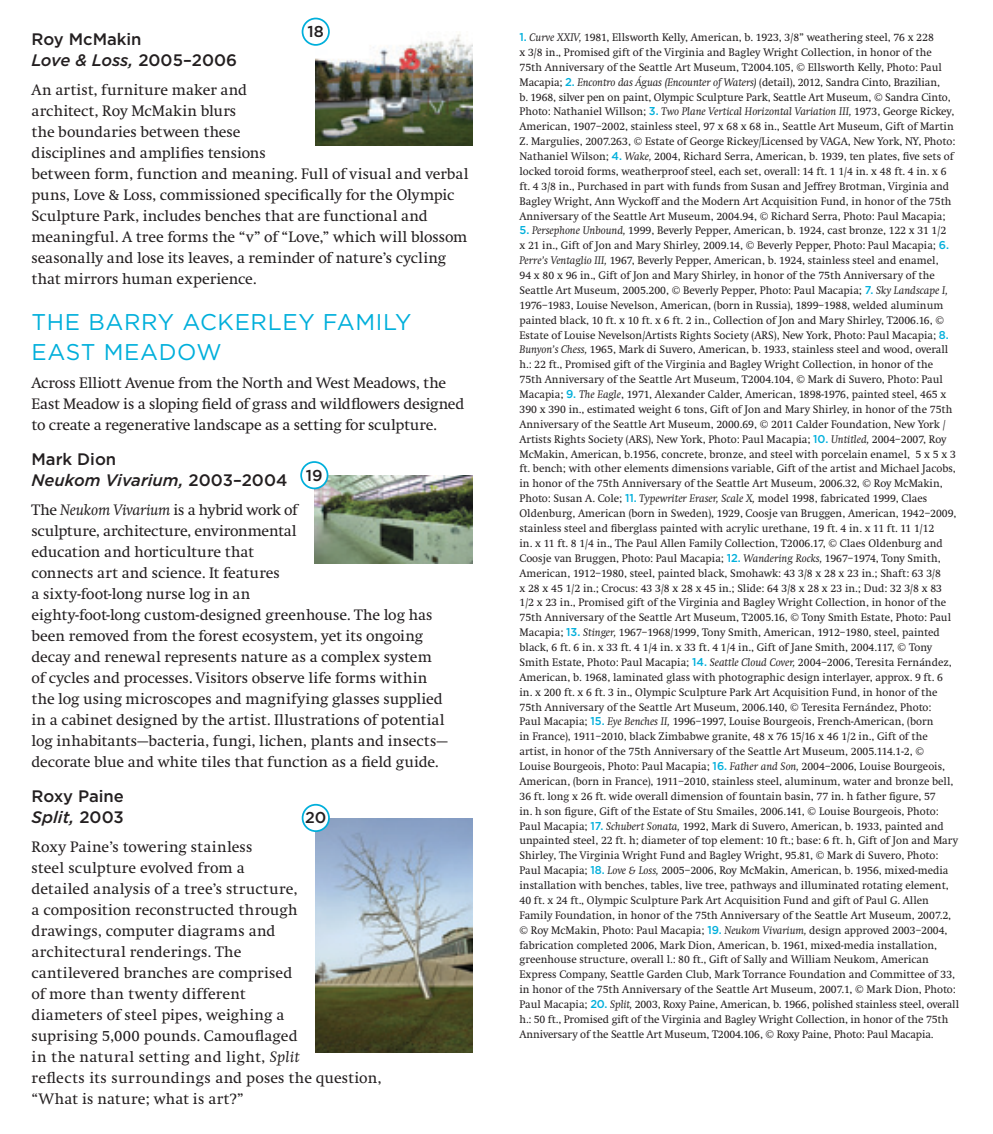
<style>
.page{position:relative;width:993px;height:1134px;background:#fff}
.page>*{position:absolute;margin:0;border:0;box-sizing:border-box;transform-origin:0 0}
.t1{font:22.75px/29.8px "Gotham";letter-spacing:.03em;color:#00afdb}
.t2{font:500 16.62px/21px "Gotham";color:#231f20}
.t3{font:15.75px/21px "Swift EF";color:#231f20}
.t4{font:15.75px/21px "Swift EF";letter-spacing:-.02em;color:#231f20}
.t5{font:500 15.75px "Gotham";color:#231f20}
.t6{font:11.38px/14.9px "Swift EF";color:#231f20}
.s1{font-style:italic}
.s2{font-family:"Gotham";font-weight:500;color:#00afdb}
</style>
<div class="page">
<img style="left:315px;top:818px;width:157px;height:234px">
<div style="left:302px;top:805px;width:27px;height:26px;background:#fff;border-radius:50%"></div>
<div style="left:301px;top:804px;width:29px;height:28px;border:2px solid #00afdb;border-radius:50%"></div>
<img style="left:314px;top:475px;width:159px;height:89px">
<div style="left:301px;top:462px;width:26px;height:26px;background:#fff;border-radius:50%"></div>
<div style="left:300px;top:461px;width:28px;height:28px;border:2px solid #00afdb;border-radius:50%"></div>
<img style="left:315px;top:34px;width:157px;height:111px">
<div style="left:302px;top:19px;width:27px;height:26px;background:#fff;border-radius:50%"></div>
<div style="left:301px;top:18px;width:29px;height:28px;border:2px solid #00afdb;border-radius:50%"></div>
<h3 class="t5" style="left:307px;top:23px;width:18px">18</h3>
<h2 class="t2" style="left:32px;top:29px;width:207px">Roy McMakin<br><span class="s1">Love &amp; Loss,</span> 2005–2006</h2>
<p class="t3" style="left:32px;top:80px;width:438px">An artist, furniture maker and<br>architect, Roy McMakin blurs<br>the boundaries between these<br>disciplines and amplifies tensions<br>between form, function and meaning. Full of visual and verbal puns, Love &amp; Loss, commissioned specifically for the Olympic Sculpture Park, includes benches that are functional and meaningful. A tree forms the “v” of “Love,” which will blossom seasonally and lose its leaves, a reminder of nature’s cycling that mirrors human experience.</p>
<h1 class="t1" style="left:32px;top:306px;width:381px">THE BARRY ACKERLEY FAMILY<br>EAST MEADOW</h1>
<h3 class="t4" style="left:32px;top:373px;width:434px">Across Elliott Avenue from the North and West Meadows, the<br>East Meadow is a sloping field of grass and wildflowers designed to create a regenerative landscape as a setting for sculpture.</h3>
<h2 class="t2" style="left:32px;top:449px;width:257px">Mark Dion<br><span class="s1">Neukom Vivarium,</span> 2003–2004</h2>
<p class="t3" style="left:32px;top:500px;width:417px">The <span class="s1">Neukom Vivarium</span> is a hybrid work of<br>sculpture, architecture, environmental<br>education and horticulture that<br>connects art and science. It features<br>a sixty-foot-long nurse log in an<br>eighty-foot-long custom-designed greenhouse. The log has been removed from the forest ecosystem, yet its ongoing decay and renewal represents nature as a complex system of cycles and processes. Visitors observe life forms within the log using microscopes and magnifying glasses supplied in a cabinet designed by the artist. Illustrations of potential log inhabitants—bacteria, fungi, lichen, plants and insects— decorate blue and white tiles that function as a field guide.</p>
<h2 class="t2" style="left:32px;top:785px;width:94px">Roxy Paine<br><span class="s1">Split,</span> 2003</h2>
<p class="t3" style="left:32px;top:837px;width:351px">Roxy Paine’s towering stainless<br>steel sculpture evolved from a<br>detailed analysis of a tree’s structure,<br>a composition reconstructed through<br>drawings, computer diagrams and<br>architectural renderings. The<br>cantilevered branches are comprised<br>of more than twenty different<br>diameters of steel pipes, weighing a<br>suprising 5,000 pounds. Camouflaged<br>in the natural setting and light, <span class="s1">Split<br></span>reflects its surroundings and poses the question, “What is nature; what is art?”</p>
<h3 class="t5" style="left:306px;top:466px;width:18px">19</h3>
<h3 class="t5" style="left:305px;top:809px;width:23px">20</h3>
<p class="t6" style="left:519px;top:30px;width:437px"><span class="s2">1.</span> <span class="s1">Curve XXIV,</span> 1981, Ellsworth Kelly, American, b. 1923, 3/8” weathering steel, 76 x 228<br>x 3/8 in., Promised gift of the Virginia and Bagley Wright Collection, in honor of the 75th Anniversary of the Seattle Art Museum, T2004.105, © Ellsworth Kelly, Photo: Paul Macapia; <span class="s2">2.</span> <span class="s1">Encontro das Águas (Encounter of Waters)</span> (detail), 2012, Sandra Cinto, Brazilian,<br>b. 1968, silver pen on paint, Olympic Sculpture Park, Seattle Art Museum, © Sandra Cinto, Photo: Nathaniel Willson; <span class="s2">3.</span> <span class="s1">Two Plane Vertical Horizontal Variation III,</span> 1973, George Rickey, American, 1907–2002, stainless steel, 97 x 68 x 68 in., Seattle Art Museum, Gift of Martin Z. Margulies, 2007.263, © Estate of George Rickey/Licensed by VAGA, New York, NY, Photo:<br>Nathaniel Wilson; <span class="s2">4.</span> <span class="s1">Wake,</span> 2004, Richard Serra, American, b. 1939, ten plates, five sets of locked toroid forms, weatherproof steel, each set, overall: 14 ft. 1 1/4 in. x 48 ft. 4 in. x 6 ft. 4 3/8 in., Purchased in part with funds from Susan and Jeffrey Brotman, Virginia and Bagley Wright, Ann Wyckoff and the Modern Art Acquisition Fund, in honor of the 75th Anniversary of the Seattle Art Museum, 2004.94, © Richard Serra, Photo: Paul Macapia;</p>
<p class="t6" style="left:519px;top:223px;width:441px"><span class="s2">5.</span> <span class="s1">Persephone Unbound,</span> 1999, Beverly Pepper, American, b. 1924, cast bronze, 122 x 31 1/2<br>x 21 in., Gift of Jon and Mary Shirley, 2009.14, © Beverly Pepper, Photo: Paul Macapia; <span class="s2">6.<br></span><span class="s1">Perre’s Ventaglio III,</span> 1967, Beverly Pepper, American, b. 1924, stainless steel and enamel,<br>94 x 80 x 96 in., Gift of Jon and Mary Shirley, in honor of the 75th Anniversary of the Seattle Art Museum, 2005.200, © Beverly Pepper, Photo: Paul Macapia; <span class="s2">7.</span> <span class="s1">Sky Landscape I, </span>1976–1983, Louise Nevelson, American, (born in Russia), 1899–1988, welded aluminum painted black, 10 ft. x 10 ft. x 6 ft. 2 in., Collection of Jon and Mary Shirley, T2006.16, © Estate of Louise Nevelson/Artists Rights Society (ARS), New York, Photo: Paul Macapia; <span class="s2">8.<br></span><span class="s1">Bunyon’s Chess,</span> 1965, Mark di Suvero, American, b. 1933, stainless steel and wood, overall h.: 22 ft., Promised gift of the Virginia and Bagley Wright Collection, in honor of the<br>75th Anniversary of the Seattle Art Museum, T2004.104, © Mark di Suvero, Photo: Paul Macapia; <span class="s2">9.</span> <span class="s1">The Eagle</span>, 1971, Alexander Calder, American, 1898-1976, painted steel, 465 x 390 x 390 in., estimated weight 6 tons, Gift of Jon and Mary Shirley, in honor of the 75th Anniversary of the Seattle Art Museum, 2000.69, © 2011 Calder Foundation, New York / Artists Rights Society (ARS), New York, Photo: Paul Macapia; <span class="s2">10.</span> <span class="s1">Untitled,</span> 2004–2007, Roy McMakin, American, b.1956, concrete, bronze, and steel with porcelain enamel, 5 x 5 x 3 ft. bench; with other elements dimensions variable, Gift of the artist and Michael Jacobs, in honor of the 75th Anniversary of the Seattle Art Museum, 2006.32, © Roy McMakin, Photo: Susan A. Cole; <span class="s2">11.</span> <span class="s1">Typewriter Eraser, Scale X,</span> model 1998, fabricated 1999, Claes Oldenburg, American (born in Sweden), 1929, Coosje van Bruggen, American, 1942–2009, stainless steel and fiberglass painted with acrylic urethane, 19 ft. 4 in. x 11 ft. 11 1/12<br>in. x 11 ft. 8 1/4 in., The Paul Allen Family Collection, T2006.17, © Claes Oldenburg and Coosje van Bruggen, Photo: Paul Macapia; <span class="s2">12.</span> <span class="s1">Wandering Rocks,</span> 1967–1974, Tony Smith, American, 1912–1980, steel, painted black, Smohawk: 43 3/8 x 28 x 23 in.; Shaft: 63 3/8<br>x 28 x 45 1/2 in.; Crocus: 43 3/8 x 28 x 45 in.; Slide: 64 3/8 x 28 x 23 in.; Dud: 32 3/8 x 83<br>1/2 x 23 in., Promised gift of the Virginia and Bagley Wright Collection, in honor of the 75th Anniversary of the Seattle Art Museum, T2005.16, © Tony Smith Estate, Photo: Paul Macapia; <span class="s2">13.</span> <span class="s1">Stinger,</span> 1967–1968/1999, Tony Smith, American, 1912–1980, steel, painted black, 6 ft. 6 in. x 33 ft. 4 1/4 in. x 33 ft. 4 1/4 in., Gift of Jane Smith, 2004.117, © Tony Smith Estate, Photo: Paul Macapia; <span class="s2">14.</span> <span class="s1">Seattle Cloud Cover,</span> 2004–2006, Teresita Fernández, American, b. 1968, laminated glass with photographic design interlayer, approx. 9 ft. 6<br>in. x 200 ft. x 6 ft. 3 in., Olympic Sculpture Park Art Acquisition Fund, in honor of the 75th Anniversary of the Seattle Art Museum, 2006.140, © Teresita Fernández, Photo:<br>Paul Macapia; <span class="s2">15.</span> <span class="s1">Eye Benches II,</span> 1996–1997, Louise Bourgeois, French-American, (born<br>in France), 1911–2010, black Zimbabwe granite, 48 x 76 15/16 x 46 1/2 in., Gift of the artist, in honor of the 75th Anniversary of the Seattle Art Museum, 2005.114.1-2, ©<br>Louise Bourgeois, Photo: Paul Macapia; <span class="s2">16.</span> <span class="s1">Father and Son,</span> 2004–2006, Louise Bourgeois, American, (born in France), 1911–2010, stainless steel, aluminum, water and bronze bell, 36 ft. long x 26 ft. wide overall dimension of fountain basin, 77 in. h father figure, 57<br>in. h son figure, Gift of the Estate of Stu Smailes, 2006.141, © Louise Bourgeois, Photo:<br>Paul Macapia; <span class="s2">17.</span> <span class="s1">Schubert Sonata,</span> 1992, Mark di Suvero, American, b. 1933, painted and unpainted steel, 22 ft. h; diameter of top element: 10 ft.; base: 6 ft. h, Gift of Jon and Mary Shirley, The Virginia Wright Fund and Bagley Wright, 95.81, © Mark di Suvero, Photo:<br>Paul Macapia; <span class="s2">18.</span> <span class="s1">Love &amp; Loss,</span> 2005–2006, Roy McMakin, American, b. 1956, mixed-media installation with benches, tables, live tree, pathways and illuminated rotating element, 40 ft. x 24 ft., Olympic Sculpture Park Art Acquisition Fund and gift of Paul G. Allen Family Foundation, in honor of the 75th Anniversary of the Seattle Art Museum, 2007.2, © Roy McMakin, Photo: Paul Macapia; <span class="s2">19.</span> <span class="s1">Neukom Vivarium,</span> design approved 2003–2004, fabrication completed 2006, Mark Dion, American, b. 1961, mixed-media installation, greenhouse structure, overall l.: 80 ft., Gift of Sally and William Neukom, American Express Company, Seattle Garden Club, Mark Torrance Foundation and Committee of 33, in honor of the 75th Anniversary of the Seattle Art Museum, 2007.1, © Mark Dion, Photo:<br>Paul Macapia; <span class="s2">20.</span> <span class="s1">Split,</span> 2003, Roxy Paine, American, b. 1966, polished stainless steel, overall h.: 50 ft., Promised gift of the Virginia and Bagley Wright Collection, in honor of the 75th Anniversary of the Seattle Art Museum, T2004.106, © Roxy Paine, Photo: Paul Macapia.</p>
</div>
